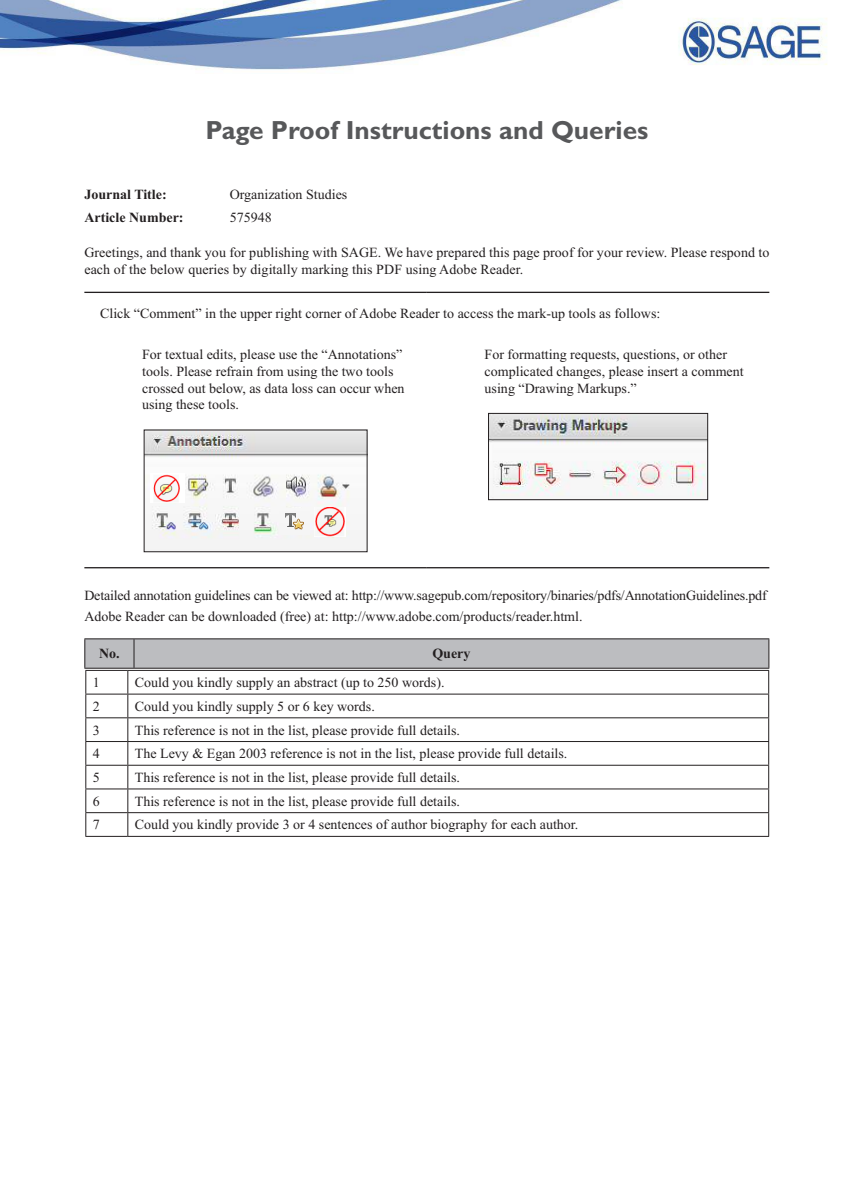
<style>
.page{position:relative;width:844px;height:1201px;background:#fff}
.page>*{position:absolute;margin:0;border:0;box-sizing:border-box;transform-origin:0 0}
.t1{font:700 26.25px "Gill Sans Std";color:#57585a}
.t2{font:14px/16.8px "Times New Roman";color:#231f20}
.t3{font:700 14px "Times New Roman";color:#231f20}
</style>
<div class="page">
<hr style="left:84px;top:292px;width:343px;height:1px;background:#231f20">
<hr style="left:427px;top:292px;width:342px;height:1px;background:#231f20">
<hr style="left:84px;top:567px;width:343px;height:1px;background:#231f20">
<hr style="left:427px;top:567px;width:342px;height:1px;background:#231f20">
<img style="left:146px;top:432px;width:219px;height:118px">
<div style="left:144px;top:430px;width:223px;height:122px;border:1px solid #231f20"></div>
<img style="left:151px;top:474px;width:33px;height:29px">
<img style="left:279px;top:508px;width:31px;height:27px">
<img style="left:314px;top:507px;width:31px;height:29px">
<img style="left:490px;top:415px;width:216px;height:83px">
<div style="left:488px;top:413px;width:220px;height:87px;border:1px solid #231f20"></div>
<hr style="left:84px;top:638px;width:50px;height:1px;background:#231f20">
<hr style="left:134px;top:638px;width:635px;height:1px;background:#231f20">
<img style="left:1px;top:0;width:826px;height:70px">
<svg style="left:84px;top:639px;width:685px;height:197px"></svg>
<hr style="left:85px;top:836px;width:43px;height:1px;background:#231f20">
<hr style="left:128px;top:836px;width:641px;height:1px;background:#231f20">
<h1 class="t1" style="left:205px;top:121px;width:444px">Page Proof Instructions and Queries</h1>
<p class="t3" style="left:84px;top:190px;width:84px">Journal Title:</p>
<p class="t2" style="left:230px;top:187px;width:119px">Organization Studies</p>
<p class="t3" style="left:84px;top:212px;width:101px">Article Number:</p>
<p class="t2" style="left:230px;top:210px;width:43px">575948</p>
<p class="t2" style="left:84px;top:245px;width:686px;line-height:17.5px">Greetings, and thank you for publishing with SAGE. We have prepared this page proof for your review. Please respond to each of the below queries by digitally marking this PDF using Adobe Reader.</p>
<p class="t2" style="left:100px;top:306px;width:561px">Click “Comment” in the upper right corner of Adobe Reader to access the mark-up tools as follows:</p>
<p class="t2" style="left:142px;top:347px;width:264px">For textual edits, please use the “Annotations” tools. Please refrain from using the two tools crossed out below, as data loss can occur when using these tools.</p>
<p class="t2" style="left:484px;top:347px;width:260px">For formatting requests, questions, or other complicated changes, please insert a comment using “Drawing Markups.”</p>
<p class="t2" style="left:84px;top:586px;width:683px;line-height:21px">Detailed annotation guidelines can be viewed at: http://www.sagepub.com/repository/binaries/pdfs/AnnotationGuidelines.pdf<br>Adobe Reader can be downloaded (free) at: http://www.adobe.com/products/reader.html.</p>
<p class="t3" style="left:99px;top:649px;width:22px">No.</p>
<p class="t3" style="left:432px;top:649px;width:40px">Query</p>
<p class="t2" style="left:93px;top:675px;width:8px">1</p>
<p class="t2" style="left:135px;top:675px;width:311px">Could you kindly supply an abstract (up to 250 words).</p>
<p class="t2" style="left:93px;top:699px;width:8px">2</p>
<p class="t2" style="left:135px;top:699px;width:241px">Could you kindly supply 5 or 6 key words.</p>
<p class="t2" style="left:93px;top:723px;width:8px">3</p>
<p class="t2" style="left:135px;top:723px;width:327px">This reference is not in the list, please provide full details.</p>
<p class="t2" style="left:93px;top:746px;width:8px">4</p>
<p class="t2" style="left:135px;top:746px;width:434px">The Levy &amp; Egan 2003 reference is not in the list, please provide full details.</p>
<p class="t2" style="left:93px;top:770px;width:8px">5</p>
<p class="t2" style="left:135px;top:770px;width:327px">This reference is not in the list, please provide full details.</p>
<p class="t2" style="left:93px;top:794px;width:8px">6</p>
<p class="t2" style="left:135px;top:794px;width:327px">This reference is not in the list, please provide full details.</p>
<p class="t2" style="left:93px;top:817px;width:8px">7</p>
<p class="t2" style="left:135px;top:817px;width:445px">Could you kindly provide 3 or 4 sentences of author biography for each author.</p>
</div>
